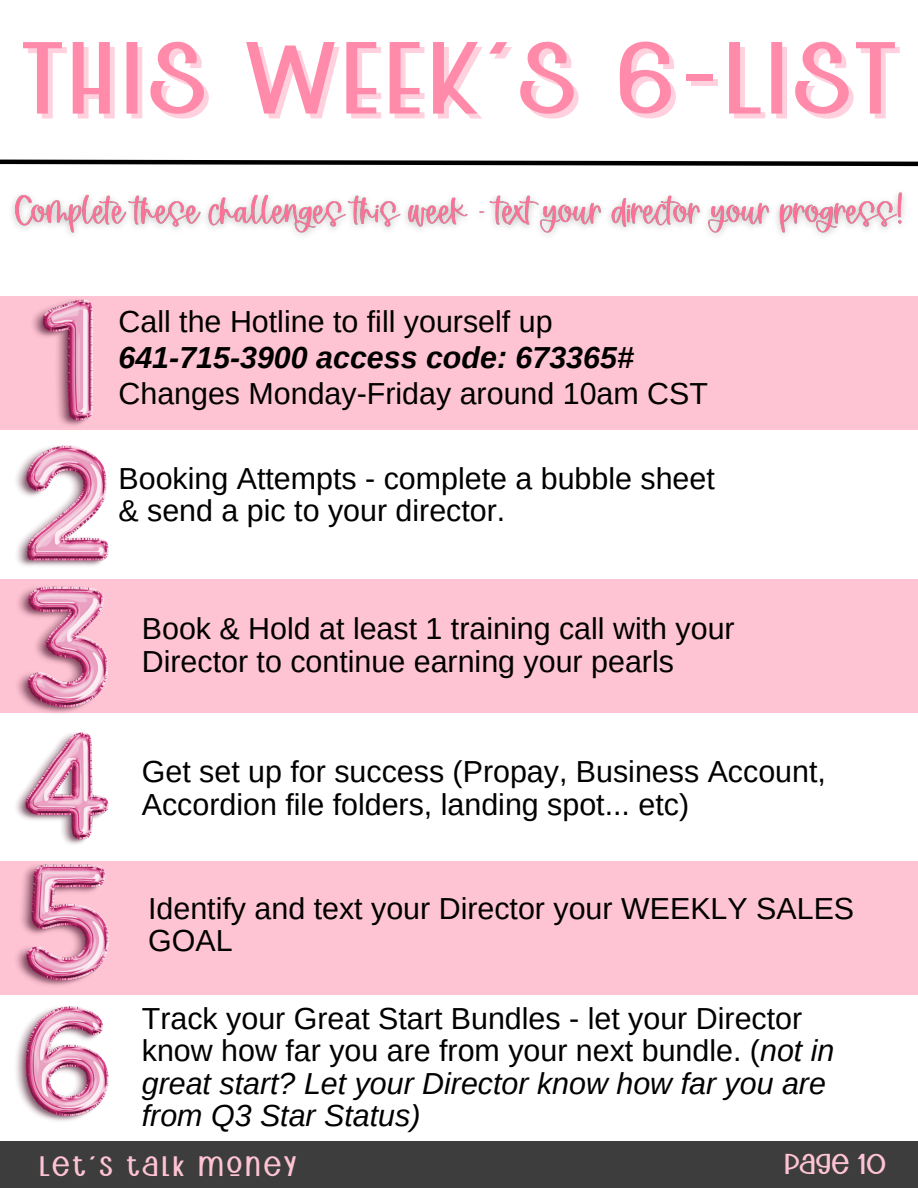
<style>
.page{position:relative;width:918px;height:1188px;background:#fff}
.page>*{position:absolute;margin:0;border:0;box-sizing:border-box;transform-origin:0 0}
.t1{font:110.4px "Christabelle Sans";letter-spacing:.05em;color:#ff6f96}
.t2{font:31.2px "Christabelle Sans";color:#ffc4d4}
.t3{font:30.45px/32.7px "Arimo";color:#000}
.t4{font:italic 700 30.45px "Arimo";color:#000}
.t5{font:30.45px "Christabelle Sans";letter-spacing:.1em;color:#ffc4d4}
.s1{font-style:italic}
</style>
<div class="page">
<div style="left:0;top:1141px;width:918px;height:47px;background:#3d3d3d"></div>
<svg style="left:0;top:159px;width:918px;height:8px"></svg>
<div style="left:0;top:296px;width:918px;height:134px;background:#ffc4d4"></div>
<div style="left:0;top:579px;width:918px;height:134px;background:#ffc4d4"></div>
<div style="left:0;top:861px;width:918px;height:134px;background:#ffc4d4"></div>
<img style="left:16px;top:445px;width:93px;height:121px">
<img style="left:17px;top:586px;width:91px;height:127px">
<img style="left:16px;top:732px;width:93px;height:112px">
<img style="left:16px;top:864px;width:93px;height:122px">
<img style="left:16px;top:1006px;width:93px;height:115px">
<img style="left:32px;top:299px;width:60px;height:127px">
<img style="left:12px;top:192px;width:893px;height:44px">
<h1 class="t1" style="left:23px;top:23px;width:873px">THIS WEEK'S 6-LIST</h1>
<p class="t3" style="left:119px;top:305px;width:436px">Call the Hotline to fill yourself up</p>
<p class="t4" style="left:119px;top:340px;width:517px">641-715-3900 access code: 673365#</p>
<p class="t3" style="left:119px;top:377px;width:591px">Changes Monday-Friday around 10am CST</p>
<p class="t3" style="left:119px;top:462px;width:598px">Booking Attempts - complete a bubble sheet &amp; send a pic to your director.</p>
<p class="t3" style="left:142px;top:612px;width:594px">Book &amp; Hold at least 1 training call with your<br>Director to continue earning your pearls</p>
<p class="t3" style="left:142px;top:755px;width:686px">Get set up for success (Propay, Business Account,<br>Accordion file folders, landing spot... etc)</p>
<p class="t3" style="left:148px;top:892px;width:708px">Identify and text your Director your WEEKLY SALES<br>GOAL</p>
<p class="t3" style="left:142px;top:1002px;width:694px">Track your Great Start Bundles - let your Director know how far you are from your next bundle. (<span class="s1">not in great start? Let your Director know how far you are from Q3 Star Status)</span></p>
<p class="t5" style="left:39px;top:1151px;width:259px">LET'S TALK MONEY</p>
<p class="t2" style="left:784px;top:1148px;width:104px">PAGE 10</p>
</div>
